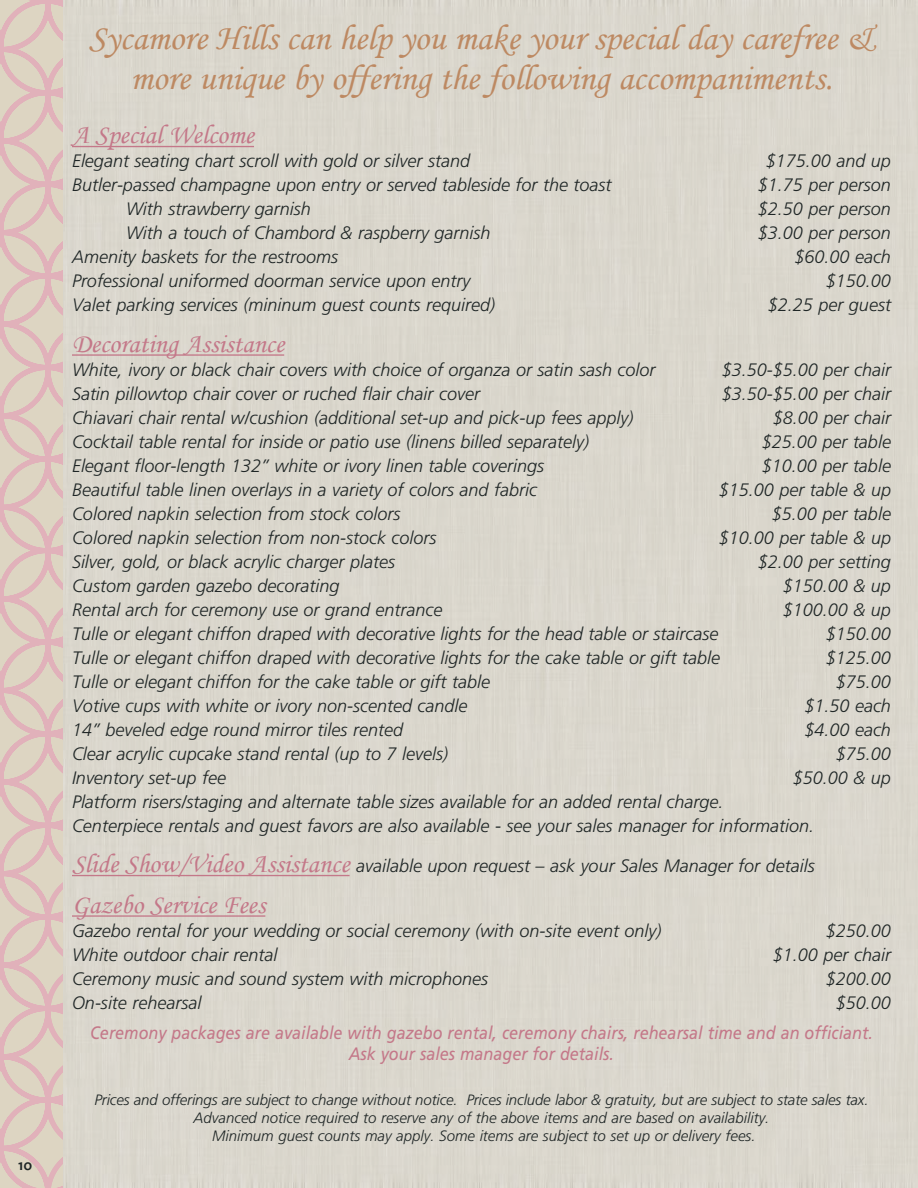
<style>
.page{position:relative;width:918px;height:1188px;background:#fff}
.page>*{position:absolute;margin:0;border:0;box-sizing:border-box;transform-origin:0 0}
.t1{font:36px/40.5px "Monotype Corsiva";color:#bd8962;text-align:center}
.t2{font:27px "Monotype Corsiva";color:#c47889}
.t3{font:italic 300 18px/24px "Frutiger";color:#1f2626}
.t4{font:italic 18px/21px "Frutiger";color:#c47889;text-align:center;scale:.9 1}
.t5{font:italic 300 15px/18px "Frutiger";color:#1f2626;text-align:center}
.t6{font:500 15px "Ideal Sans";color:#1f2626}
.s1{font-family:"Monotype Corsiva";font-weight:400;font-style:normal;font-size:27px;color:#c47889}
</style>
<div class="page">
<svg style="left:0;top:0;width:43px;height:1188px;background:#decabf"></svg>
<svg style="left:43px;top:0;width:20px;height:1188px;background:#dec8bf"></svg>
<hr style="left:72px;top:146px;width:182px;height:1px;background:#c47889">
<hr style="left:72px;top:354px;width:212px;height:2px;background:#c47889">
<hr style="left:72px;top:875px;width:278px;height:1px;background:#c47889">
<hr style="left:72px;top:915px;width:193px;height:2px;background:#c47889">
<p class="t6" style="left:18px;top:1153px;width:16px">10</p>
<h1 class="t1" style="left:89px;top:18px;width:787px">Sycamore Hills can help you make your special day carefree &amp; more unique by offering the following accompaniments.</h1>
<h2 class="t2" style="left:72px;top:119px;width:184px">A Special Welcome</h2>
<p class="t3" style="left:72px;top:149px;width:400px">Elegant seating chart scroll with gold or silver stand</p>
<p class="t3" style="left:766px;top:149px;width:127px">$175.00 and up</p>
<p class="t3" style="left:72px;top:173px;width:541px">Butler-passed champagne upon entry or served tableside for the toast</p>
<p class="t3" style="left:758px;top:173px;width:135px">$1.75 per person</p>
<p class="t3" style="left:126px;top:197px;width:187px">With strawberry garnish</p>
<p class="t3" style="left:758px;top:197px;width:135px">$2.50 per person</p>
<p class="t3" style="left:126px;top:221px;width:366px">With a touch of Chambord &amp; raspberry garnish</p>
<p class="t3" style="left:758px;top:221px;width:135px">$3.00 per person</p>
<p class="t3" style="left:72px;top:245px;width:268px">Amenity baskets for the restrooms</p>
<p class="t3" style="left:794px;top:245px;width:98px">$60.00 each</p>
<p class="t3" style="left:72px;top:269px;width:400px">Professional uniformed doorman service upon entry</p>
<p class="t3" style="left:826px;top:269px;width:67px">$150.00</p>
<p class="t3" style="left:72px;top:293px;width:425px">Valet parking services (mininum guest counts required)</p>
<p class="t3" style="left:768px;top:293px;width:125px">$2.25 per guest</p>
<h2 class="t2" style="left:72px;top:327px;width:214px">Decorating Assistance</h2>
<p class="t3" style="left:72px;top:358px;width:585px">White, ivory or black chair covers with choice of organza or satin sash color</p>
<p class="t3" style="left:722px;top:358px;width:171px">$3.50-$5.00 per chair</p>
<p class="t3" style="left:72px;top:382px;width:410px">Satin pillowtop chair cover or ruched flair chair cover</p>
<p class="t3" style="left:722px;top:382px;width:171px">$3.50-$5.00 per chair</p>
<p class="t3" style="left:72px;top:406px;width:563px">Chiavari chair rental w/cushion (additional set-up and pick-up fees apply)</p>
<p class="t3" style="left:773px;top:406px;width:120px">$8.00 per chair</p>
<p class="t3" style="left:72px;top:430px;width:519px">Cocktail table rental for inside or patio use (linens billed separately)</p>
<p class="t3" style="left:762px;top:430px;width:131px">$25.00 per table</p>
<p class="t3" style="left:72px;top:454px;width:474px">Elegant floor-length 132” white or ivory linen table coverings</p>
<p class="t3" style="left:762px;top:454px;width:131px">$10.00 per table</p>
<p class="t3" style="left:72px;top:478px;width:467px">Beautiful table linen overlays in a variety of colors and fabric</p>
<p class="t3" style="left:719px;top:478px;width:174px">$15.00 per table &amp; up</p>
<p class="t3" style="left:72px;top:502px;width:330px">Colored napkin selection from stock colors</p>
<p class="t3" style="left:772px;top:502px;width:121px">$5.00 per table</p>
<p class="t3" style="left:72px;top:526px;width:366px">Colored napkin selection from non-stock colors</p>
<p class="t3" style="left:719px;top:526px;width:174px">$10.00 per table &amp; up</p>
<p class="t3" style="left:72px;top:550px;width:325px">Silver, gold, or black acrylic charger plates</p>
<p class="t3" style="left:758px;top:550px;width:135px">$2.00 per setting</p>
<p class="t3" style="left:72px;top:574px;width:269px">Custom garden gazebo decorating</p>
<p class="t3" style="left:783px;top:574px;width:110px">$150.00 &amp; up</p>
<p class="t3" style="left:72px;top:598px;width:372px">Rental arch for ceremony use or grand entrance</p>
<p class="t3" style="left:783px;top:598px;width:110px">$100.00 &amp; up</p>
<p class="t3" style="left:72px;top:622px;width:648px">Tulle or elegant chiffon draped with decorative lights for the head table or staircase</p>
<p class="t3" style="left:826px;top:622px;width:67px">$150.00</p>
<p class="t3" style="left:72px;top:646px;width:650px">Tulle or elegant chiffon draped with decorative lights for the cake table or gift table</p>
<p class="t3" style="left:826px;top:646px;width:67px">$125.00</p>
<p class="t3" style="left:72px;top:670px;width:420px">Tulle or elegant chiffon for the cake table or gift table</p>
<p class="t3" style="left:836px;top:670px;width:57px">$75.00</p>
<p class="t3" style="left:72px;top:694px;width:397px">Votive cups with white or ivory non-scented candle</p>
<p class="t3" style="left:804px;top:694px;width:88px">$1.50 each</p>
<p class="t3" style="left:72px;top:718px;width:333px">14” beveled edge round mirror tiles rented</p>
<p class="t3" style="left:804px;top:718px;width:88px">$4.00 each</p>
<p class="t3" style="left:72px;top:742px;width:378px">Clear acrylic cupcake stand rental (up to 7 levels)</p>
<p class="t3" style="left:836px;top:742px;width:57px">$75.00</p>
<p class="t3" style="left:72px;top:766px;width:156px">Inventory set-up fee</p>
<p class="t3" style="left:793px;top:766px;width:100px">$50.00 &amp; up</p>
<p class="t3" style="left:72px;top:790px;width:744px">Platform risers/staging and alternate table sizes available for an added rental charge.<br>Centerpiece rentals and guest favors are also available - see your sales manager for information.</p>
<p class="t3" style="left:72px;top:854px;width:744px"><span class="s1">Slide Show/Video Assistance</span> available upon request – ask your Sales Manager for details</p>
<h2 class="t2" style="left:72px;top:888px;width:195px">Gazebo Service Fees</h2>
<p class="t3" style="left:72px;top:919px;width:591px">Gazebo rental for your wedding or social ceremony (with on-site event only)</p>
<p class="t3" style="left:826px;top:919px;width:67px">$250.00</p>
<p class="t3" style="left:72px;top:943px;width:207px">White outdoor chair rental</p>
<p class="t3" style="left:773px;top:943px;width:120px">$1.00 per chair</p>
<p class="t3" style="left:72px;top:967px;width:418px">Ceremony music and sound system with microphones</p>
<p class="t3" style="left:826px;top:967px;width:67px">$200.00</p>
<p class="t3" style="left:72px;top:991px;width:131px">On-site rehearsal</p>
<p class="t3" style="left:836px;top:991px;width:57px">$50.00</p>
<p class="t4" style="left:90px;top:1022px;width:871px">Ceremony packages are available with gazebo rental, ceremony chairs, rehearsal time and an officiant.<br>Ask your sales manager for details.</p>
<p class="t5" style="left:95px;top:1091px;width:776px">Prices and offerings are subject to change without notice. Prices include labor &amp; gratuity, but are subject to state sales tax.<br>Advanced notice required to reserve any of the above items and are based on availability.<br>Minimum guest counts may apply. Some items are subject to set up or delivery fees.</p>
</div>
